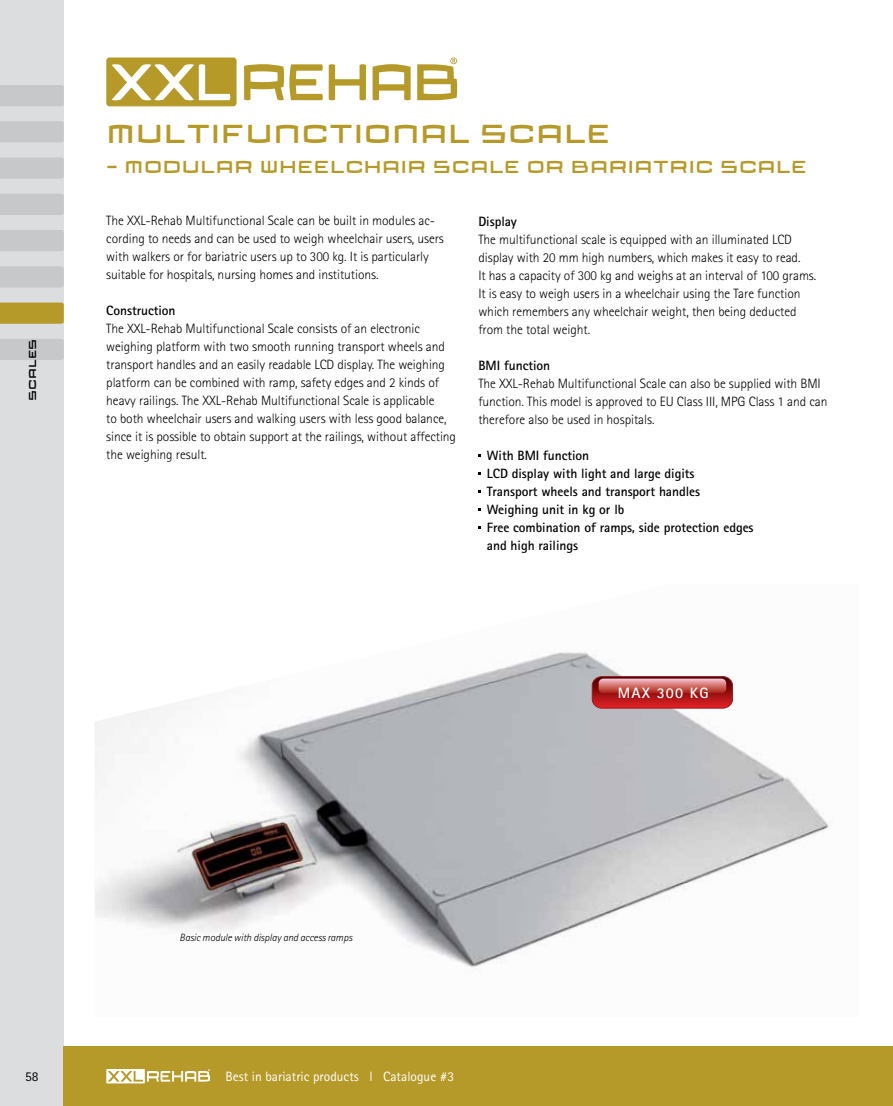
<style>
.page{position:relative;width:893px;height:1106px;background:#fff}
.page>*{position:absolute;margin:0;border:0;box-sizing:border-box;transform-origin:0 0}
.t1{font:27px "Inter Xion";letter-spacing:-.005em;color:#b59a2a}
.t2{font:18px "Inter Xion";letter-spacing:-.005em;color:#b59a2a}
.t3{font:700 15px "Rotis Sans Serif";letter-spacing:.075em;color:#fff}
.t4{font:300 13.5px/18px "Rotis Sans Serif";letter-spacing:-.005em;color:#000}
.t5{font:700 13.5px/18px "Rotis Sans Serif";letter-spacing:-.005em;color:#000}
.t6{font:13.5px "Rotis Sans Serif";color:#fff}
.t7{font:13.5px "Rotis Sans Serif";color:#000}
.t8{font:italic 300 10.5px "Rotis Sans Serif";letter-spacing:-.005em;color:#000}
.t9{font:10.5px "Inter Xion";letter-spacing:-.005em;color:#000}
</style>
<div class="page">
<img style="left:95px;top:652px;width:734px;height:316px">
<svg style="left:244px;top:64px;width:79px;height:36px"></svg>
<svg style="left:329px;top:64px;width:37px;height:36px"></svg>
<svg style="left:373px;top:64px;width:38px;height:36px"></svg>
<svg style="left:106px;top:57px;width:131px;height:49px"></svg>
<svg style="left:417px;top:57px;width:40px;height:43px"></svg>
<svg style="left:592px;top:676px;width:140px;height:32px;background:#bc3e3e"></svg>
<div style="left:0;top:0;width:64px;height:1106px;background:#dcddde"></div>
<div style="left:64px;top:1046px;width:829px;height:60px;background:#b59a2a"></div>
<svg style="left:106px;top:1069px;width:104px;height:14px"></svg>
<svg style="left:0;top:121px;width:64px;height:21px"></svg>
<svg style="left:0;top:157px;width:64px;height:22px"></svg>
<svg style="left:0;top:194px;width:64px;height:21px"></svg>
<svg style="left:0;top:230px;width:64px;height:21px"></svg>
<svg style="left:0;top:266px;width:64px;height:21px"></svg>
<svg style="left:0;top:302px;width:64px;height:22px"></svg>
<svg style="left:0;top:339px;width:64px;height:21px"></svg>
<svg style="left:0;top:85px;width:64px;height:21px"></svg>
<p class="t9" style="left:26px;top:401px;width:64px;rotate:-90deg">SCALES</p>
<h1 class="t1" style="left:106px;top:117px;width:506px">MULTIFUNCTIONAL SCALE</h1>
<h2 class="t2" style="left:106px;top:156px;width:703px">- MODULAR WHEELCHAIR SCALE OR BARIATRIC SCALE</h2>
<p class="t4" style="left:106px;top:212px;width:339px">The XXL-Rehab Multifunctional Scale can be built in modules ac&shy;cording to needs and can be used to weigh wheelchair users, users with walkers or for bariatric users up to 300 kg. It is particularly suitable for hospitals, nursing homes and institutions.</p>
<p class="t5" style="left:106px;top:301px;width:71px">Construction</p>
<p class="t4" style="left:106px;top:320px;width:351px">The XXL-Rehab Multifunctional Scale consists of an electronic weighing platform with two smooth running transport wheels and transport handles and an easily readable LCD display. The weighing platform can be combined with ramp, safety edges and 2 kinds of heavy railings. The XXL-Rehab Multifunctional Scale is applicable<br>to both wheelchair users and walking users with less good balance, since it is possible to obtain support at the railings, without affecting the weighing result.</p>
<p class="t5" style="left:478px;top:212px;width:40px">Display</p>
<p class="t4" style="left:478px;top:230px;width:339px">The multifunctional scale is equipped with an illuminated LCD display with 20 mm high numbers, which makes it easy to read.<br>It has a capacity of 300 kg and weighs at an interval of 100 grams.<br>It is easy to weigh users in a wheelchair using the Tare function which remembers any wheelchair weight, then being deducted from the total weight.</p>
<p class="t5" style="left:478px;top:356px;width:73px">BMI function</p>
<p class="t4" style="left:478px;top:374px;width:351px">The XXL-Rehab Multifunctional Scale can also be supplied with BMI function. This model is approved to EU Class III, MPG Class 1 and can therefore also be used in hospitals.</p>
<p class="t5" style="left:487px;top:446px;width:268px">With BMI function<br>LCD display with light and large digits<br>Transport wheels and transport handles<br>Weighing unit in kg or lb<br>Free combination of ramps, side protection edges and high railings</p>
<p class="t3" style="left:618px;top:683px;width:92px">MAX 300 kg</p>
<p class="t8" style="left:180px;top:931px;width:174px">Basic module with display and access ramps</p>
<p class="t7" style="left:25px;top:1068px;width:15px">58</p>
<p class="t6" style="left:226px;top:1068px;width:230px">Best in bariatric products l Catalogue #3</p>
</div>
